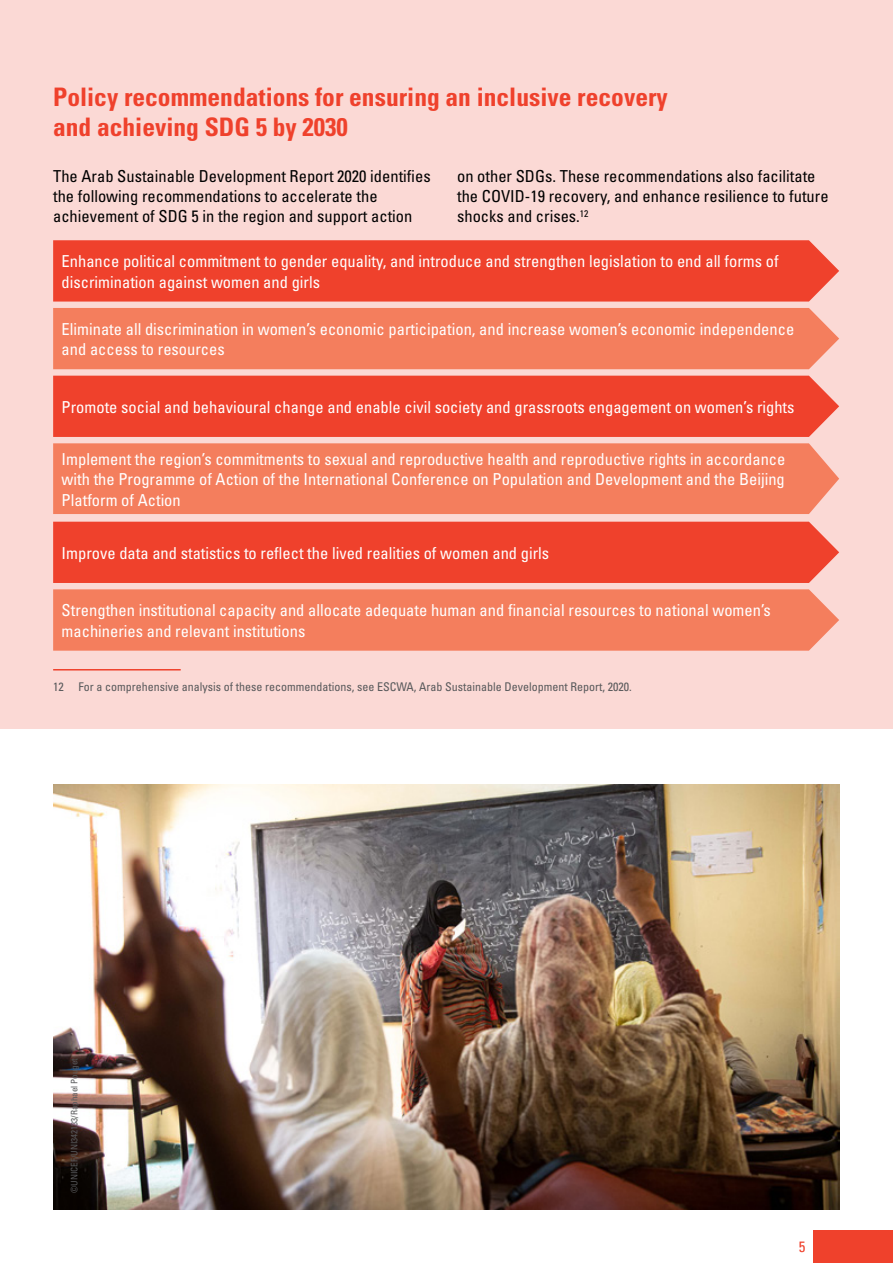
<style>
.page{position:relative;width:893px;height:1263px;background:#fff}
.page>*{position:absolute;margin:0;border:0;box-sizing:border-box;transform-origin:0 0}
.t1{font:700 condensed 25.5px/30px "Univers";color:#ef412c}
.t2{font:condensed 16.5px/20.2px "Univers";color:#fff}
.t3{font:condensed 16.5px/20.2px "Univers";color:#000}
.t4{font:condensed 15px "Univers LT Std";color:#ef412c}
.t5{font:condensed 12px "Univers LT Std";color:#58595b}
.t6{font:condensed 9px "Univers";color:#58595b}
</style>
<div class="page">
<div style="left:813px;top:1230px;width:80px;height:33px;background:#ef412c"></div>
<div style="left:0;top:0;width:893px;height:728px;background:#fbd9d5"></div>
<hr style="left:53px;top:669px;width:128px;height:1px;background:#ef412c">
<div style="left:53px;top:240px;width:786px;height:62px;background:#ef412c"></div>
<div style="left:53px;top:443px;width:786px;height:71px;background:#f47e5d"></div>
<div style="left:53px;top:308px;width:786px;height:61px;background:#f47e5d"></div>
<div style="left:53px;top:522px;width:786px;height:61px;background:#ef412c"></div>
<div style="left:53px;top:376px;width:786px;height:61px;background:#ef412c"></div>
<div style="left:53px;top:589px;width:786px;height:62px;background:#f47e5d"></div>
<img style="left:54px;top:784px;width:785px;height:425px">
<h1 class="t1" style="left:53px;top:82px;width:616px">Policy recommendations for ensuring an inclusive recovery and achieving SDG 5 by 2030</h1>
<p class="t3" style="left:53px;top:165px;width:379px">The Arab Sustainable Development Report 2020 identifies the following recommendations to accelerate the achievement of SDG 5 in the region and support action</p>
<p class="t3" style="left:457px;top:165px;width:373px">on other SDGs. These recommendations also facilitate the COVID-19 recovery, and enhance resilience to future shocks and crises.<sup>12</sup></p>
<p class="t2" style="left:62px;top:251px;width:719px">Enhance political commitment to gender equality, and introduce and strengthen legislation to end all forms of discrimination against women and girls</p>
<p class="t2" style="left:62px;top:319px;width:734px">Eliminate all discrimination in women’s economic participation, and increase women’s economic independence and access to resources</p>
<p class="t2" style="left:62px;top:397px;width:734px">Promote social and behavioural change and enable civil society and grassroots engagement on women’s rights</p>
<p class="t2" style="left:62px;top:449px;width:725px;text-align:justify">Implement the region’s commitments to sexual and reproductive health and reproductive rights in accordance with the Programme of Action of the International Conference on Population and Development and the Beijing Platform of Action</p>
<p class="t2" style="left:62px;top:543px;width:489px">Improve data and statistics to reflect the lived realities of women and girls</p>
<p class="t2" style="left:62px;top:600px;width:711px">Strengthen institutional capacity and allocate adequate human and financial resources to national women’s machineries and relevant institutions</p>
<p class="t5" style="left:53px;top:679px;width:580px">12 For a comprehensive analysis of these recommendations, see ESCWA, Arab Sustainable Development Report, 2020.</p>
<p class="t6" style="left:68px;top:1193px;width:136px;rotate:-90deg">©UNICEF/UNI342133/Raphael Pouget</p>
<p class="t4" style="left:799px;top:1237px;width:8px">5</p>
</div>
